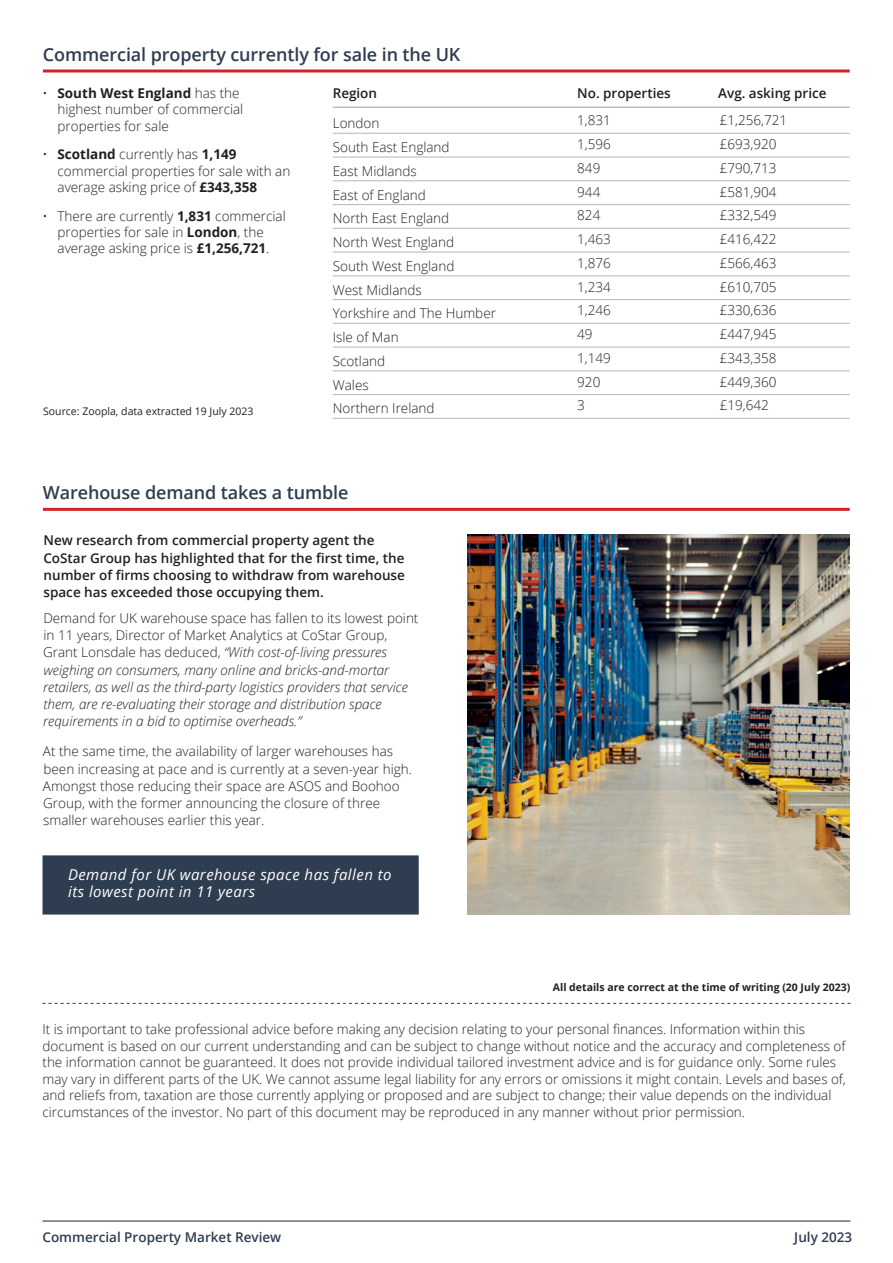
<style>
.page{position:relative;width:893px;height:1263px;background:#fff}
.page>*{position:absolute;margin:0;border:0;box-sizing:border-box;transform-origin:0 0}
.t1{font:600 18px "Open Sans";letter-spacing:-.005em;color:#2e3d50}
.t2{font:italic 15px/16.5px "Open Sans";letter-spacing:.03em;color:#fff}
.t3{font:300 13.5px/23.7px "Open Sans";color:#231f20}
.t4{font:italic 300 13.5px/17.2px "Open Sans";color:#231f20}
.t5{font:600 13.5px/17.2px "Open Sans";color:#231f20}
.t6{font:600 13.5px "Open Sans";color:#2e3d50}
.t7{font:700 10.5px "Open Sans";color:#231f20}
.t8{font:10.5px "Open Sans";color:#231f20}
.s1{font-weight:700}
.s2{font-style:normal}
</style>
<div class="page">
<hr style="left:43px;top:1220px;width:807px;height:1px;background:#2e3d50">
<hr style="left:333px;top:133px;width:517px;height:1px;background:#bcbdc0">
<hr style="left:333px;top:156px;width:517px;height:2px;background:#bcbdc0">
<hr style="left:333px;top:180px;width:517px;height:1px;background:#bcbdc0">
<hr style="left:333px;top:204px;width:517px;height:1px;background:#bcbdc0">
<hr style="left:333px;top:228px;width:517px;height:1px;background:#bcbdc0">
<hr style="left:333px;top:251px;width:517px;height:2px;background:#bcbdc0">
<hr style="left:333px;top:275px;width:517px;height:1px;background:#bcbdc0">
<hr style="left:333px;top:299px;width:517px;height:1px;background:#bcbdc0">
<hr style="left:333px;top:323px;width:517px;height:1px;background:#bcbdc0">
<hr style="left:333px;top:346px;width:517px;height:2px;background:#bcbdc0">
<hr style="left:333px;top:370px;width:517px;height:1px;background:#bcbdc0">
<hr style="left:333px;top:394px;width:517px;height:1px;background:#bcbdc0">
<hr style="left:333px;top:418px;width:517px;height:1px;background:#bcbdc0">
<hr style="left:43px;top:69px;width:807px;height:3px;background:#d1232a">
<hr style="left:333px;top:107px;width:517px;height:1px;background:#a8a9ad">
<svg style="left:43px;top:1003px;width:807px;height:1px"></svg>
<hr style="left:43px;top:508px;width:807px;height:3px;background:#d1232a">
<img style="left:468px;top:535px;width:382px;height:379px">
<div style="left:43px;top:855px;width:376px;height:59px;background:#2e3d50"></div>
<h1 class="t1" style="left:43px;top:42px;width:419px">Commercial property currently for sale in the UK</h1>
<p class="t5" style="left:333px;top:84px;width:46px">Region</p>
<p class="t5" style="left:577px;top:84px;width:95px">No. properties</p>
<p class="t5" style="left:718px;top:84px;width:110px">Avg. asking price</p>
<p class="t3" style="left:58px;top:85px;width:187px;line-height:16.2px;text-indent:-15px">• <span class="s1">South West England</span> has the highest number of commercial properties for sale</p>
<p class="t3" style="left:58px;top:146px;width:234px;line-height:16.2px;text-indent:-15px">• <span class="s1">Scotland</span> currently has <span class="s1">1,149 </span>commercial properties for sale with an average asking price of <span class="s1">£343,358</span></p>
<p class="t3" style="left:43px;top:207px;width:245px;line-height:16.2px;text-align:center">• There are currently <span class="s1">1,831</span> commercial properties for sale in <span class="s1">London</span>, the average asking price is <span class="s1">£1,256,721</span>.</p>
<p class="t3" style="left:577px;top:108px;width:35px">1,831<br>1,596<br>849<br>944<br>824<br>1,463<br>1,876<br>1,234<br>1,246<br>49<br>1,149<br>920<br>3</p>
<p class="t3" style="left:720px;top:108px;width:69px">£1,256,721 £693,920 £790,713 £581,904 £332,549 £416,422 £566,463 £610,705 £330,636 £447,945 £343,358 £449,360 £19,642</p>
<p class="t3" style="left:333px;top:111px;width:165px">London<br>South East England<br>East Midlands<br>East of England<br>North East England<br>North West England<br>South West England<br>West Midlands<br>Yorkshire and The Humber<br>Isle of Man<br>Scotland<br>Wales<br>Northern Ireland</p>
<p class="t8" style="left:43px;top:404px;width:212px">Source: Zoopla, data extracted 19 July 2023</p>
<h1 class="t1" style="left:43px;top:480px;width:307px">Warehouse demand takes a tumble</h1>
<p class="t5" style="left:43px;top:531px;width:363px">New research from commercial property agent the CoStar Group has highlighted that for the first time, the number of firms choosing to withdraw from warehouse space has exceeded those occupying them.</p>
<p class="t4" style="left:43px;top:609px;width:377px"><span class="s2">Demand for UK warehouse space has fallen to its lowest point in 11 years, Director of Market Analytics at CoStar Group, Grant Lonsdale has deduced,</span> “With cost-of-living pressures weighing on consumers, many online and bricks-and-mortar retailers, as well as the third-party logistics providers that service them, are re-evaluating their storage and distribution space requirements in a bid to optimise overheads.”</p>
<p class="t3" style="left:43px;top:742px;width:371px;line-height:17.2px">At the same time, the availability of larger warehouses has been increasing at pace and is currently at a seven-year high.<br>Amongst those reducing their space are ASOS and Boohoo Group, with the former announcing the closure of three smaller warehouses earlier this year.</p>
<p class="t2" style="left:68px;top:866px;width:325px">Demand for UK warehouse space has fallen to its lowest point in 11 years</p>
<p class="t7" style="left:553px;top:980px;width:299px">All details are correct at the time of writing (20 July 2023)</p>
<p class="t3" style="left:43px;top:1021px;width:805px;line-height:16.5px">It is important to take professional advice before making any decision relating to your personal finances. Information within this document is based on our current understanding and can be subject to change without notice and the accuracy and completeness of the information cannot be guaranteed. It does not provide individual tailored investment advice and is for guidance only. Some rules may vary in different parts of the UK. We cannot assume legal liability for any errors or omissions it might contain. Levels and bases of, and reliefs from, taxation are those currently applying or proposed and are subject to change; their value depends on the individual circumstances of the investor. No part of this document may be reproduced in any manner without prior permission.</p>
<p class="t6" style="left:43px;top:1227px;width:240px">Commercial Property Market Review</p>
<p class="t6" style="left:794px;top:1227px;width:59px">July 2023</p>
</div>
